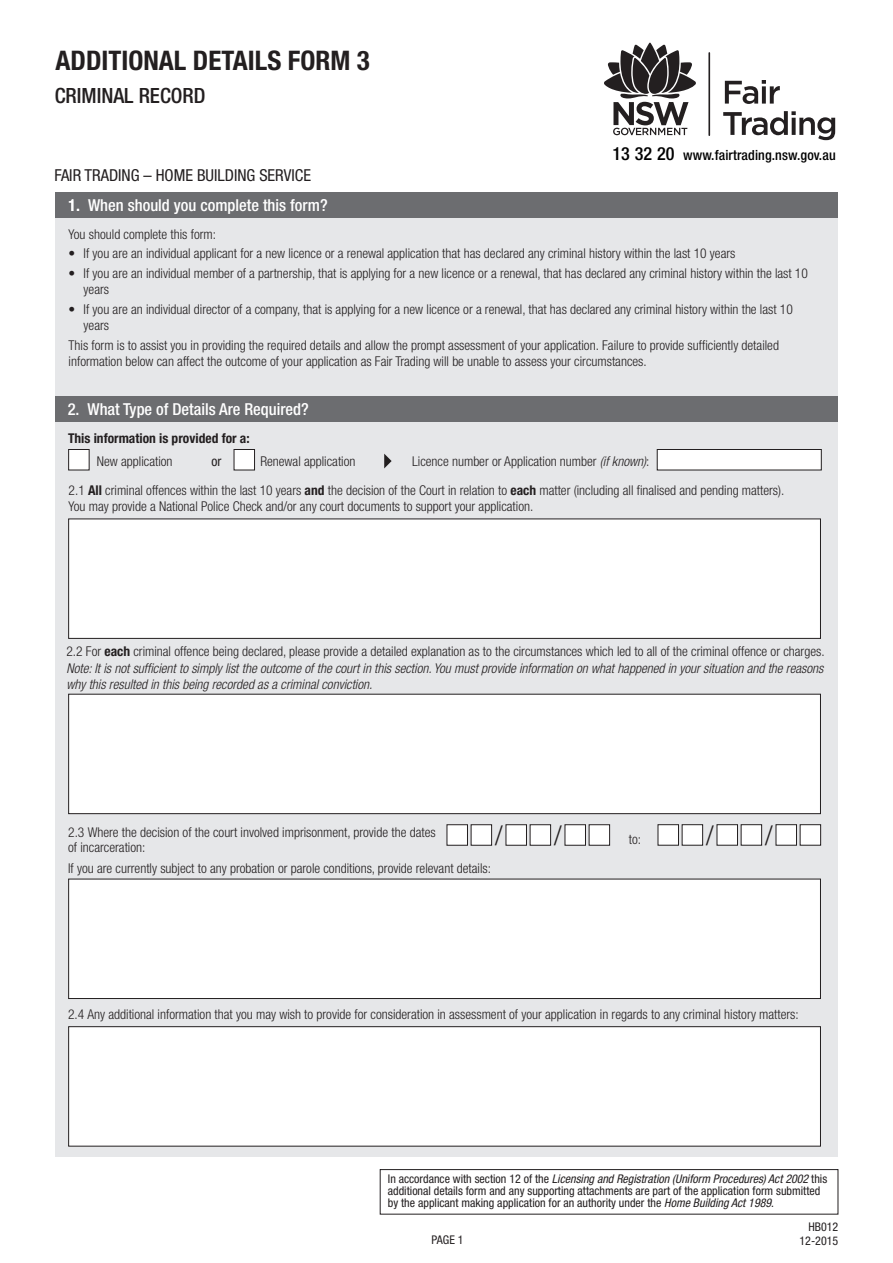
<style>
.page{position:relative;width:893px;height:1263px;background:#fff}
.page>*{position:absolute;margin:0;border:0;box-sizing:border-box;transform-origin:0 0}
.t1{font:700 condensed 27px "Helvetica Neue LT Std";color:#231f20}
.t2{font:300 condensed 27px "Helvetica Neue LT Std";color:#231f20}
.t3{font:500 condensed 21px "Helvetica Neue LT Std";color:#231f20}
.t4{font:500 condensed 16.5px "Helvetica Neue LT Std";color:#fff}
.t5{font:condensed 16.5px "Helvetica Neue LT Std";color:#231f20}
.t6{font:500 condensed 13.95px "Helvetica Neue LT Std";letter-spacing:.01em;color:#000}
.t7{font:300 condensed 13.5px/16.4px "Helvetica Neue LT Std";color:#231f20}
.t8{font:italic 300 condensed 13.5px/16.6px "Helvetica Neue LT Std";color:#231f20;text-align:justify}
.t9{font:700 condensed 13.5px "Helvetica Neue LT Std";color:#231f20}
.t10{font:condensed 13.5px "Helvetica Neue LT Std";color:#231f20}
.t11{font:condensed 12px/12px "Helvetica Neue LT Std";color:#231f20;text-align:right}
.s1{font-size:18.15px}
.s2{font-weight:400}
.s3{font-weight:700}
.s4{font-style:italic}
.s5{font-style:normal}
.s6{font-weight:700;font-style:normal}
</style>
<div class="page">
<div style="left:55px;top:200px;width:783px;height:957px;background:#e6e7e9"></div>
<div style="left:55px;top:192px;width:783px;height:25px;background:#6c6d70"></div>
<div style="left:56px;top:396px;width:782px;height:25px;background:#6c6d70"></div>
<hr style="left:708px;top:53px;width:2px;height:82px;background:#231f20">
<svg style="left:604px;top:43px;width:92px;height:92px"></svg>
<svg style="left:725px;top:80px;width:55px;height:24px"></svg>
<svg style="left:723px;top:111px;width:112px;height:29px"></svg>
<div style="left:68px;top:519px;width:753px;height:120px;background:#fff;border:1px solid #231f20"></div>
<div style="left:68px;top:694px;width:753px;height:120px;background:#fff;border:1px solid #231f20"></div>
<div style="left:68px;top:1026px;width:753px;height:120px;background:#fff;border:1px solid #231f20"></div>
<div style="left:68px;top:879px;width:753px;height:120px;background:#fff;border:1px solid #231f20"></div>
<div style="left:447px;top:825px;width:20px;height:20px;background:#fff"></div>
<div style="left:658px;top:825px;width:20px;height:20px;background:#fff"></div>
<div style="left:447px;top:824px;width:21px;height:21px;border:1px solid #231f20"></div>
<div style="left:658px;top:824px;width:21px;height:21px;border:1px solid #231f20"></div>
<div style="left:471px;top:825px;width:21px;height:20px;background:#fff"></div>
<div style="left:682px;top:825px;width:21px;height:20px;background:#fff"></div>
<div style="left:471px;top:824px;width:21px;height:21px;border:1px solid #231f20"></div>
<div style="left:682px;top:824px;width:21px;height:21px;border:1px solid #231f20"></div>
<div style="left:506px;top:825px;width:20px;height:20px;background:#fff"></div>
<div style="left:717px;top:825px;width:20px;height:20px;background:#fff"></div>
<div style="left:506px;top:824px;width:21px;height:21px;border:1px solid #231f20"></div>
<div style="left:717px;top:824px;width:21px;height:21px;border:1px solid #231f20"></div>
<div style="left:530px;top:825px;width:21px;height:20px;background:#fff"></div>
<div style="left:741px;top:825px;width:21px;height:20px;background:#fff"></div>
<div style="left:530px;top:824px;width:21px;height:21px;border:1px solid #231f20"></div>
<div style="left:741px;top:824px;width:21px;height:21px;border:1px solid #231f20"></div>
<div style="left:565px;top:825px;width:20px;height:20px;background:#fff"></div>
<div style="left:776px;top:825px;width:20px;height:20px;background:#fff"></div>
<div style="left:565px;top:824px;width:21px;height:21px;border:1px solid #231f20"></div>
<div style="left:776px;top:824px;width:21px;height:21px;border:1px solid #231f20"></div>
<div style="left:589px;top:825px;width:21px;height:20px;background:#fff"></div>
<div style="left:800px;top:825px;width:21px;height:20px;background:#fff"></div>
<div style="left:589px;top:824px;width:21px;height:21px;border:1px solid #231f20"></div>
<div style="left:800px;top:824px;width:21px;height:21px;border:1px solid #231f20"></div>
<div style="left:68px;top:449px;width:21px;height:21px;background:#fff;border:1px solid #231f20"></div>
<div style="left:234px;top:449px;width:21px;height:21px;background:#fff;border:1px solid #231f20"></div>
<div style="left:657px;top:449px;width:164px;height:21px;background:#fff;border:1px solid #231f20"></div>
<svg style="left:384px;top:454px;width:8px;height:14px"></svg>
<div style="left:380px;top:1169px;width:458px;height:45px;border:1px solid #231f20"></div>
<h1 class="t1" style="left:55px;top:51px;width:316px">ADDITIONAL DETAILS FORM 3</h1>
<h2 class="t3" style="left:55px;top:88px;width:152px">CRIMINAL RECORD</h2>
<p class="t5" style="left:55px;top:169px;width:258px">FAIR TRADING – HOME BUILDING SERVICE</p>
<p class="t4" style="left:68px;top:199px;width:261px">1. When should you complete this form?</p>
<p class="t6" style="left:613px;top:150px;width:225px"><span class="s1">13 32 20</span> www.fairtrading.nsw.gov.au</p>
<p class="t7" style="left:69px;top:227px;width:149px">You should complete this form:</p>
<p class="t7" style="left:69px;top:247px;width:668px"><span class="s2">•</span> If you are an individual applicant for a new licence or a renewal application that has declared any criminal history within the last 10 years</p>
<p class="t7" style="left:84px;top:267px;width:726px;text-indent:-15px"><span class="s2">•</span> If you are an individual member of a partnership, that is applying for a new licence or a renewal, that has declared any criminal history within the last 10 years</p>
<p class="t7" style="left:84px;top:303px;width:711px;text-indent:-15px"><span class="s2">•</span> If you are an individual director of a company, that is applying for a new licence or a renewal, that has declared any criminal history within the last 10 years</p>
<p class="t7" style="left:69px;top:339px;width:712px">This form is to assist you in providing the required details and allow the prompt assessment of your application. Failure to provide sufficiently detailed information below can affect the outcome of your application as Fair Trading will be unable to assess your circumstances.</p>
<p class="t4" style="left:68px;top:403px;width:243px">2. What Type of Details Are Required?</p>
<p class="t9" style="left:68px;top:434px;width:183px">This information is provided for a:</p>
<p class="t7" style="left:69px;top:483px;width:717px">2.1 <span class="s3">All</span> criminal offences within the last 10 years <span class="s3">and</span> the decision of the Court in relation to <span class="s3">each</span> matter (including all finalised and pending matters).<br>You may provide a National Police Check and/or any court documents to support your application.</p>
<p class="t7" style="left:97px;top:455px;width:77px">New application</p>
<p class="t10" style="left:211px;top:456px;width:11px">or</p>
<p class="t7" style="left:260px;top:455px;width:97px">Renewal application</p>
<p class="t7" style="left:412px;top:455px;width:239px">Licence number or Application number <span class="s4">(if known)</span>:</p>
<p class="t8" style="left:66px;top:645px;width:760px"><span class="s5">2.2 For</span> <span class="s6">each</span> <span class="s5">criminal offence being declared, please provide a detailed explanation as to the circumstances which led to all of the criminal offence or charges.<br></span>Note: It is not sufficient to simply list the outcome of the court in this section. You must provide information on what happened in your situation and the reasons why this resulted in this being recorded as a criminal conviction.</p>
<h1 class="t2" style="left:495px;top:826px;width:9px">/</h1>
<h1 class="t2" style="left:554px;top:826px;width:9px">/</h1>
<p class="t7" style="left:629px;top:832px;width:14px">to:</p>
<h1 class="t2" style="left:706px;top:826px;width:9px">/</h1>
<h1 class="t2" style="left:765px;top:826px;width:9px">/</h1>
<p class="t7" style="left:68px;top:827px;width:369px;line-height:14.4px">2.3 Where the decision of the court involved imprisonment, provide the dates of incarceration:</p>
<p class="t7" style="left:68px;top:861px;width:424px">If you are currently subject to any probation or parole conditions, provide relevant details:</p>
<p class="t7" style="left:68px;top:1008px;width:732px">2.4 Any additional information that you may wish to provide for consideration in assessment of your application in regards to any criminal history matters:</p>
<p class="t11" style="left:388px;top:1174px;width:441px;text-align:left">In accordance with section 12 of the <span class="s4">Licensing and Registration (Uniform Procedures) Act 2002</span> this additional details form and any supporting attachments are part of the application form submitted by the applicant making application for an authority under the <span class="s4">Home Building Act 1989</span>.</p>
<p class="t11" style="left:432px;top:1235px;width:33px">PAGE 1</p>
<p class="t11" style="left:799px;top:1221px;width:40px;line-height:13.8px">HB012<br>12-2015</p>
</div>
